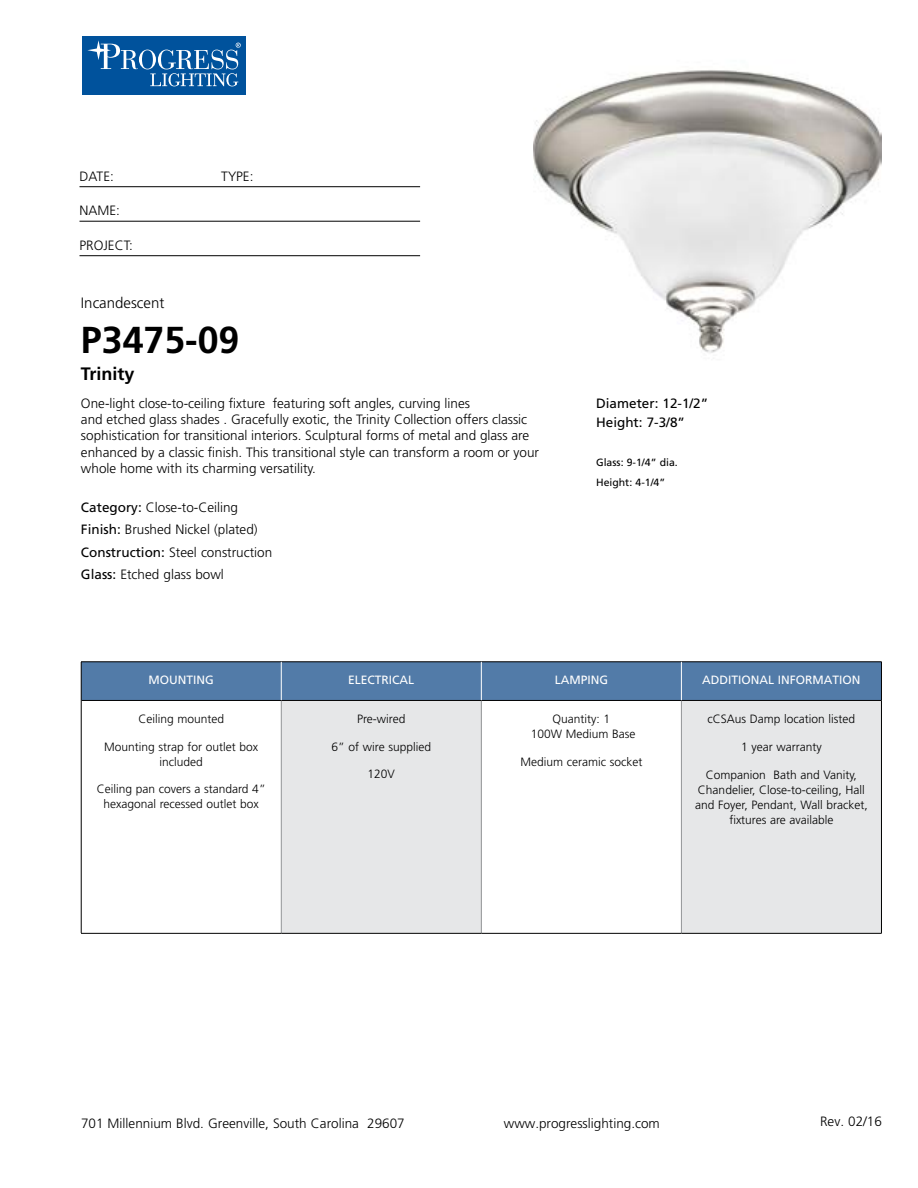
<style>
.page{position:relative;width:918px;height:1188px;background:#fff}
.page>*{position:absolute;margin:0;border:0;box-sizing:border-box;transform-origin:0 0}
.t1{font:700 37.5px "Frutiger LT Std";color:#000}
.t2{font:700 18px "Frutiger LT Std";color:#000}
.t3{font:300 15px "Frutiger LT Std";color:#000}
.t4{font:300 13.5px/16.2px "Frutiger LT Std";color:#000}
.t5{font:13.5px/19.5px "Frutiger LT Std";color:#000}
.t6{font:300 12px/15px "Frutiger LT Std";color:#000;text-align:center}
.t7{font:12px "Frutiger LT Std";color:#fff}
.t8{font:10.5px/19.5px "Frutiger LT Std";color:#000}
.s1{font-weight:400}
</style>
<div class="page">
<div style="left:82px;top:36px;width:164px;height:59px;background:#00529c"></div>
<svg style="left:139px;top:50px;width:17px;height:19px"></svg>
<div style="left:142px;top:50px;width:11px;height:19px;background:#00529c;border-radius:50%"></div>
<svg style="left:87px;top:40px;width:51px;height:29px"></svg>
<svg style="left:150px;top:43px;width:91px;height:43px"></svg>
<hr style="left:80px;top:186px;width:340px;height:1px;background:#000">
<hr style="left:80px;top:221px;width:340px;height:1px;background:#000">
<hr style="left:80px;top:255px;width:340px;height:1px;background:#000">
<div style="left:82px;top:663px;width:799px;height:37px;background:#527ba8"></div>
<div style="left:281px;top:700px;width:200px;height:233px;background:#e6e7e8"></div>
<div style="left:681px;top:700px;width:200px;height:233px;background:#e6e7e8"></div>
<hr style="left:281px;top:701px;width:1px;height:232px;background:#939598">
<hr style="left:481px;top:701px;width:1px;height:232px;background:#939598">
<hr style="left:681px;top:701px;width:1px;height:232px;background:#939598">
<hr style="left:81px;top:700px;width:200px;height:1px;background:#000">
<hr style="left:281px;top:700px;width:200px;height:1px;background:#000">
<hr style="left:481px;top:700px;width:200px;height:1px;background:#000">
<hr style="left:681px;top:700px;width:200px;height:1px;background:#000">
<hr style="left:81px;top:933px;width:200px;height:1px;background:#000">
<hr style="left:281px;top:933px;width:200px;height:1px;background:#000">
<hr style="left:481px;top:933px;width:200px;height:1px;background:#000">
<hr style="left:681px;top:933px;width:201px;height:1px;background:#000">
<hr style="left:81px;top:662px;width:200px;height:1px;background:#000">
<hr style="left:81px;top:662px;width:1px;height:38px;background:#000">
<hr style="left:281px;top:662px;width:200px;height:1px;background:#000">
<hr style="left:481px;top:662px;width:200px;height:1px;background:#000">
<hr style="left:681px;top:662px;width:201px;height:1px;background:#000">
<hr style="left:881px;top:662px;width:1px;height:38px;background:#000">
<hr style="left:81px;top:700px;width:1px;height:233px;background:#000">
<hr style="left:881px;top:700px;width:1px;height:233px;background:#000">
<hr style="left:281px;top:662px;width:1px;height:38px;background:#fff">
<hr style="left:681px;top:662px;width:1px;height:38px;background:#fff">
<hr style="left:481px;top:662px;width:1px;height:38px;background:#fff">
<img style="left:533px;top:70px;width:349px;height:283px">
<p class="t4" style="left:80px;top:169px;width:36px">DATE:</p>
<p class="t4" style="left:221px;top:169px;width:34px">TYPE:</p>
<p class="t4" style="left:80px;top:204px;width:42px">NAME:</p>
<p class="t4" style="left:80px;top:238px;width:55px">PROJECT:</p>
<p class="t3" style="left:81px;top:296px;width:85px">Incandescent</p>
<h1 class="t1" style="left:81px;top:325px;width:160px">P3475-09</h1>
<h2 class="t2" style="left:81px;top:367px;width:55px">Trinity</h2>
<p class="t4" style="left:81px;top:396px;width:460px">One-light close-to-ceiling fixture featuring soft angles, curving lines<br>and etched glass shades . Gracefully exotic, the Trinity Collection offers classic sophistication for transitional interiors. Sculptural forms of metal and glass are enhanced by a classic finish. This transitional style can transform a room or your whole home with its charming versatility.</p>
<p class="t4" style="left:81px;top:497px;width:193px;line-height:22.5px"><span class="s1">Category:</span> Close-to-Ceiling<br><span class="s1">Finish:</span> Brushed Nickel (plated)<br><span class="s1">Construction:</span> Steel construction<br><span class="s1">Glass:</span> Etched glass bowl</p>
<p class="t5" style="left:596px;top:394px;width:114px">Diameter: 12-1/2”<br>Height: 7-3/8”</p>
<p class="t8" style="left:596px;top:454px;width:83px">Glass: 9-1/4” dia.<br>Height: 4-1/4”</p>
<p class="t7" style="left:149px;top:675px;width:67px">MOUNTING</p>
<p class="t7" style="left:348px;top:675px;width:68px">ELECTRICAL</p>
<p class="t7" style="left:555px;top:675px;width:55px">LAMPING</p>
<p class="t7" style="left:702px;top:675px;width:160px">ADDITIONAL INFORMATION</p>
<p class="t6" style="left:138px;top:712px;width:87px">Ceiling mounted</p>
<p class="t6" style="left:104px;top:740px;width:156px">Mounting strap for outlet box included</p>
<p class="t6" style="left:97px;top:783px;width:170px">Ceiling pan covers a standard 4” hexagonal recessed outlet box</p>
<p class="t6" style="left:357px;top:712px;width:50px">Pre-wired</p>
<p class="t6" style="left:332px;top:740px;width:101px">6” of wire supplied</p>
<p class="t6" style="left:368px;top:768px;width:29px">120V</p>
<p class="t6" style="left:708px;top:712px;width:149px">cCSAus Damp location listed</p>
<p class="t6" style="left:741px;top:740px;width:82px">1 year warranty</p>
<p class="t6" style="left:695px;top:768px;width:174px">Companion Bath and Vanity,<br>Chandelier, Close-to-ceiling, Hall and Foyer, Pendant, Wall bracket, fixtures are available</p>
<p class="t6" style="left:531px;top:712px;width:106px">Quantity: 1<br>100W Medium Base</p>
<p class="t6" style="left:520px;top:755px;width:123px">Medium ceramic socket</p>
<p class="t4" style="left:81px;top:1116px;width:325px">701 Millennium Blvd. Greenville, South Carolina 29607</p>
<p class="t4" style="left:504px;top:1116px;width:158px">www.progresslighting.com</p>
<p class="t4" style="left:820px;top:1114px;width:63px">Rev. 02/16</p>
</div>
